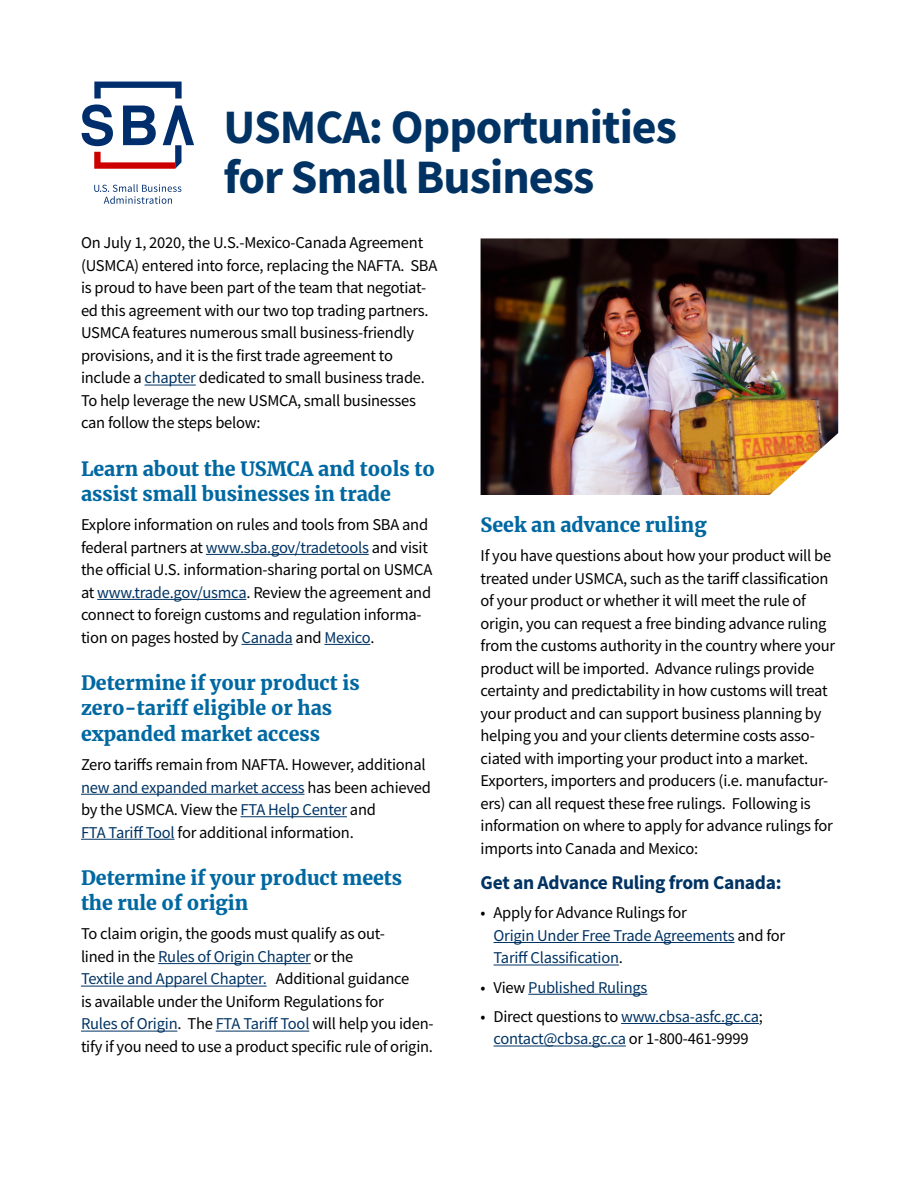
<style>
.page{position:relative;width:918px;height:1188px;background:#fff}
.page>*{position:absolute;margin:0;border:0;box-sizing:border-box;transform-origin:0 0}
.t1{font:700 48px/51px "Source Sans Pro";letter-spacing:-.02em;color:#003363}
.t2{font:900 19.5px/25.5px "Merriweather";color:#0068a1}
.t3{font:700 19.5px "Source Sans Pro";letter-spacing:-.015em;color:#003363}
.body_text{font:16.5px/22.5px "Source Sans Pro";letter-spacing:-.015em;color:#000}
.t4{font:16.5px/22.5px "Source Sans Pro";letter-spacing:-.015em;color:#003363}
.s1{color:#003363}
.s2{color:#000}
</style>
<div class="page">
<svg style="left:82px;top:82px;width:112px;height:87px"></svg>
<svg style="left:94px;top:184px;width:87px;height:20px"></svg>
<hr style="left:145px;top:385px;width:51px;height:1px;background:#003363">
<hr style="left:206px;top:554px;width:163px;height:1px;background:#003363">
<hr style="left:97px;top:599px;width:149px;height:1px;background:#003363">
<hr style="left:242px;top:644px;width:51px;height:1px;background:#003363">
<hr style="left:324px;top:644px;width:46px;height:1px;background:#003363">
<hr style="left:81px;top:794px;width:223px;height:1px;background:#003363">
<hr style="left:241px;top:816px;width:106px;height:1px;background:#003363">
<hr style="left:81px;top:839px;width:94px;height:1px;background:#003363">
<hr style="left:158px;top:963px;width:153px;height:1px;background:#003363">
<hr style="left:81px;top:986px;width:186px;height:1px;background:#003363">
<hr style="left:81px;top:1031px;width:96px;height:1px;background:#003363">
<hr style="left:216px;top:1031px;width:93px;height:1px;background:#003363">
<hr style="left:494px;top:942px;width:240px;height:1px;background:#003363">
<hr style="left:494px;top:965px;width:125px;height:1px;background:#003363">
<hr style="left:528px;top:994px;width:119px;height:1px;background:#003363">
<hr style="left:621px;top:1023px;width:138px;height:1px;background:#003363">
<hr style="left:494px;top:1046px;width:132px;height:1px;background:#003363">
<img style="left:481px;top:238px;width:357px;height:257px">
<h1 class="t1" style="left:224px;top:100px;width:455px">USMCA: Opportunities for Small Business</h1>
<p class="body_text" style="left:81px;top:232px;width:358px">On July 1, 2020, the U.S.-Mexico-Canada Agreement (USMCA) entered into force, replacing the NAFTA. SBA is proud to have been part of the team that negotiat&shy;ed this agreement with our two top trading partners.<br>USMCA features numerous small business-friendly provisions, and it is the first trade agreement to include a <span class="s1">chapter</span> dedicated to small business trade.<br>To help leverage the new USMCA, small businesses can follow the steps below:</p>
<h2 class="t2" style="left:81px;top:455px;width:355px">Learn about the USMCA and tools to assist small businesses in trade</h2>
<p class="body_text" style="left:81px;top:513px;width:353px">Explore information on rules and tools from SBA and federal partners at <span class="s1">www.sba.gov/tradetools</span> and visit the official U.S. information-sharing portal on USMCA at <span class="s1">www.trade.gov/usmca</span>. Review the agreement and connect to foreign customs and regulation informa&shy;tion on pages hosted by <span class="s1">Canada</span> and <span class="s1">Mexico</span>.</p>
<h2 class="t2" style="left:81px;top:669px;width:280px">Determine if your product is zero-tariff eligible or has expanded market access</h2>
<p class="body_text" style="left:81px;top:753px;width:352px">Zero tariffs remain from NAFTA. However, additional <span class="s1">new and expanded market access</span> has been achieved by the USMCA. View the <span class="s1">FTA Help Center</span> and<br><span class="s1">FTA Tariff Tool</span> for additional information.</p>
<h2 class="t2" style="left:81px;top:864px;width:323px">Determine if your product meets the rule of origin</h2>
<p class="body_text" style="left:81px;top:923px;width:354px">To claim origin, the goods must qualify as out-<br>lined in the <span class="s1">Rules of Origin Chapter</span> or the<br><span class="s1">Textile and Apparel Chapter.</span> Additional guidance<br>is available under the Uniform Regulations for<br><span class="s1">Rules of Origin</span>. The <span class="s1">FTA Tariff Tool</span> will help you iden&shy;tify if you need to use a product specific rule of origin.</p>
<h2 class="t2" style="left:481px;top:511px;width:228px">Seek an advance ruling</h2>
<p class="body_text" style="left:481px;top:544px;width:356px">If you have questions about how your product will be treated under USMCA, such as the tariff classification of your product or whether it will meet the rule of origin, you can request a free binding advance ruling from the customs authority in the country where your product will be imported. Advance rulings provide certainty and predictability in how customs will treat your product and can support business planning by helping you and your clients determine costs asso&shy;ciated with importing your product into a market.<br>Exporters, importers and producers (i.e. manufactur&shy;ers) can all request these free rulings. Following is information on where to apply for advance rulings for imports into Canada and Mexico:</p>
<h3 class="t3" style="left:481px;top:869px;width:303px">Get an Advance Ruling from Canada:</h3>
<p class="t4" style="left:494px;top:902px;width:293px;text-indent:-13px"><span class="s2">• Apply for Advance Rulings for<br></span>Origin Under Free Trade Agreements <span class="s2">and for<br></span>Tariff Classification<span class="s2">.</span></p>
<p class="t4" style="left:481px;top:976px;width:168px"><span class="s2">• View</span> Published Rulings</p>
<p class="t4" style="left:481px;top:1005px;width:284px;text-align:center"><span class="s2">• Direct questions to</span> www.cbsa-asfc.gc.ca<span class="s2">; </span>contact@cbsa.gc.ca <span class="s2">or 1-800-461-9999</span></p>
</div>
